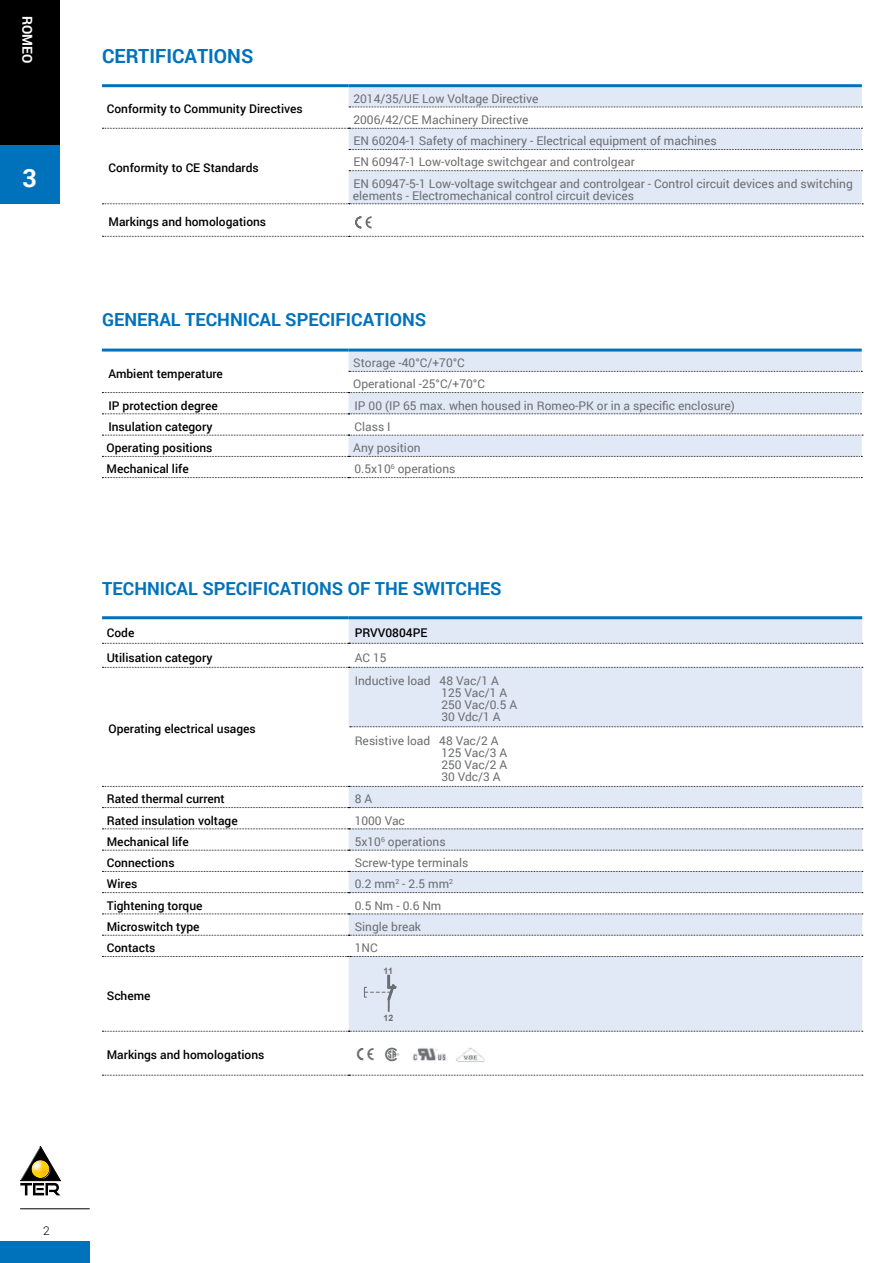
<style>
.page{position:relative;width:893px;height:1263px;background:#fff}
.page>*{position:absolute;margin:0;border:0;box-sizing:border-box;transform-origin:0 0}
.t1{font:700 25.2px "Roboto";color:#fff}
.t2{font:700 19.5px "Roboto";color:#0072bc}
.t3{font:19.5px "Ter";color:#6d6e71}
.t4{font:700 18px "Roboto";color:#0072bc}
.t5{font:700 13.65px "Roboto";color:#fff}
.t6{font:12px/12px "Roboto";color:#6d6e71}
.t7{font:500 12px "Roboto";color:#000}
.t8{font:300 12px "Roboto";color:#000}
.t9{font:700 8.85px "Arial";color:#6d6e71}
</style>
<div class="page">
<div style="left:0;top:144px;width:60px;height:60px;background:#0072bc"></div>
<div style="left:0;top:0;width:60px;height:144px;background:#000"></div>
<div style="left:0;top:1242px;width:89px;height:21px;background:#0072bc"></div>
<svg style="left:20px;top:1146px;width:40px;height:49px"></svg>
<hr style="left:20px;top:1208px;width:70px;height:1px;background:#000">
<svg style="left:349px;top:352px;width:513px;height:104px;fill:#e1e8f6"></svg>
<svg style="left:102px;top:392px;width:761px;height:1px"></svg>
<svg style="left:102px;top:435px;width:761px;height:1px"></svg>
<svg style="left:349px;top:371px;width:513px;height:1px"></svg>
<svg style="left:102px;top:456px;width:760px;height:1px"></svg>
<svg style="left:102px;top:413px;width:760px;height:1px"></svg>
<svg style="left:102px;top:477px;width:760px;height:1px"></svg>
<hr style="left:102px;top:349px;width:247px;height:3px;background:#0072bc">
<hr style="left:349px;top:349px;width:513px;height:3px;background:#0072bc">
<svg style="left:349px;top:619px;width:513px;height:412px;fill:#e1e8f6"></svg>
<svg style="left:102px;top:643px;width:761px;height:1px"></svg>
<svg style="left:350px;top:726px;width:513px;height:1px"></svg>
<svg style="left:102px;top:786px;width:761px;height:1px"></svg>
<svg style="left:102px;top:807px;width:761px;height:1px"></svg>
<svg style="left:102px;top:828px;width:761px;height:1px"></svg>
<svg style="left:102px;top:850px;width:761px;height:1px"></svg>
<svg style="left:102px;top:871px;width:761px;height:1px"></svg>
<svg style="left:102px;top:892px;width:761px;height:1px"></svg>
<svg style="left:102px;top:913px;width:761px;height:1px"></svg>
<svg style="left:102px;top:935px;width:761px;height:1px"></svg>
<svg style="left:102px;top:956px;width:761px;height:1px"></svg>
<svg style="left:102px;top:1031px;width:761px;height:1px"></svg>
<svg style="left:102px;top:1075px;width:761px;height:1px"></svg>
<svg style="left:102px;top:667px;width:761px;height:1px"></svg>
<hr style="left:349px;top:616px;width:513px;height:3px;background:#0072bc">
<hr style="left:102px;top:616px;width:247px;height:3px;background:#0072bc">
<svg style="left:364px;top:975px;width:32px;height:36px"></svg>
<img style="left:412px;top:1048px;width:34px;height:13px">
<img style="left:456px;top:1048px;width:29px;height:14px">
<svg style="left:349px;top:87px;width:513px;height:116px;fill:#e1e8f6"></svg>
<svg style="left:349px;top:107px;width:513px;height:1px"></svg>
<svg style="left:349px;top:149px;width:513px;height:1px"></svg>
<svg style="left:349px;top:170px;width:513px;height:1px"></svg>
<svg style="left:102px;top:203px;width:761px;height:1px"></svg>
<svg style="left:102px;top:236px;width:761px;height:1px"></svg>
<svg style="left:102px;top:128px;width:760px;height:1px"></svg>
<hr style="left:102px;top:84px;width:247px;height:3px;background:#0072bc">
<hr style="left:349px;top:84px;width:513px;height:3px;background:#0072bc">
<svg style="left:355px;top:216px;width:17px;height:12px"></svg>
<p class="t5" style="left:33px;top:16px;width:49px;rotate:90deg">ROMEO</p>
<h1 class="t1" style="left:23px;top:167px;width:16px">3</h1>
<h2 class="t2" style="left:102px;top:48px;width:153px">CERTIFICATIONS</h2>
<p class="t7" style="left:107px;top:104px;width:198px">Conformity to Community Directives</p>
<p class="t6" style="left:353px;top:89px;width:187px;line-height:21.3px">2014/35/UE Low Voltage Directive<br>2006/42/CE Machinery Directive</p>
<p class="t7" style="left:109px;top:163px;width:152px">Conformity to CE Standards</p>
<p class="t6" style="left:353px;top:131px;width:501px;line-height:21.1px">EN 60204-1 Safety of machinery - Electrical equipment of machines<br>EN 60947-1 Low-voltage switchgear and controlgear<br>EN 60947-5-1 Low-voltage switchgear and controlgear - Control circuit devices and switching</p>
<p class="t6" style="left:353px;top:190px;width:283px">elements - Electromechanical control circuit devices</p>
<p class="t7" style="left:109px;top:217px;width:159px">Markings and homologations</p>
<h3 class="t4" style="left:102px;top:312px;width:326px">GENERAL TECHNICAL SPECIFICATIONS</h3>
<p class="t7" style="left:108px;top:368px;width:116px">Ambient temperature</p>
<p class="t6" style="left:353px;top:353px;width:133px;line-height:21.3px">Storage -40°C/+70°C<br>Operational -25°C/+70°C</p>
<p class="t7" style="left:108px;top:400px;width:111px">IP protection degree</p>
<p class="t6" style="left:355px;top:399px;width:382px">IP 00 (IP 65 max. when housed in Romeo-PK or in a specific enclosure)</p>
<p class="t7" style="left:108px;top:421px;width:106px">Insulation category</p>
<p class="t6" style="left:355px;top:421px;width:38px">Class I</p>
<p class="t7" style="left:107px;top:442px;width:107px">Operating positions</p>
<p class="t6" style="left:353px;top:443px;width:69px">Any position</p>
<p class="t7" style="left:107px;top:464px;width:84px">Mechanical life</p>
<p class="t6" style="left:355px;top:464px;width:102px">0.5x10<sup>6</sup> operations</p>
<h3 class="t4" style="left:102px;top:581px;width:401px">TECHNICAL SPECIFICATIONS OF THE SWITCHES</h3>
<p class="t7" style="left:107px;top:627px;width:29px">Code</p>
<p class="t7" style="left:355px;top:627px;width:74px">PRVV0804PE</p>
<p class="t7" style="left:107px;top:652px;width:107px">Utilisation category</p>
<p class="t6" style="left:355px;top:652px;width:33px">AC 15</p>
<p class="t7" style="left:109px;top:724px;width:149px">Operating electrical usages</p>
<p class="t6" style="left:441px;top:676px;width:77px;text-indent:-87px">Inductive load 48 Vac/1 A<br>125 Vac/1 A<br>250 Vac/0.5 A<br>30 Vdc/1 A</p>
<p class="t6" style="left:441px;top:735px;width:67px;text-indent:-87px">Resistive load 48 Vac/2 A<br>125 Vac/3 A<br>250 Vac/2 A<br>30 Vdc/3 A</p>
<p class="t7" style="left:107px;top:794px;width:120px">Rated thermal current</p>
<p class="t6" style="left:355px;top:794px;width:19px">8 A</p>
<p class="t7" style="left:107px;top:815px;width:132px">Rated insulation voltage</p>
<p class="t6" style="left:355px;top:815px;width:52px">1000 Vac</p>
<p class="t7" style="left:107px;top:836px;width:84px">Mechanical life</p>
<p class="t6" style="left:355px;top:836px;width:93px">5x10<sup>6</sup> operations</p>
<p class="t7" style="left:107px;top:857px;width:69px">Connections</p>
<p class="t6" style="left:355px;top:858px;width:115px">Screw-type terminals</p>
<p class="t7" style="left:107px;top:879px;width:32px">Wires</p>
<p class="t6" style="left:355px;top:879px;width:100px">0.2 mm<sup>2</sup> - 2.5 mm<sup>2</sup></p>
<p class="t7" style="left:107px;top:900px;width:97px">Tightening torque</p>
<p class="t6" style="left:355px;top:900px;width:88px">0.5 Nm - 0.6 Nm</p>
<p class="t7" style="left:107px;top:921px;width:94px">Microswitch type</p>
<p class="t6" style="left:355px;top:921px;width:68px">Single break</p>
<p class="t7" style="left:107px;top:942px;width:50px">Contacts</p>
<p class="t6" style="left:355px;top:943px;width:24px">1NC</p>
<p class="t7" style="left:107px;top:990px;width:45px">Scheme</p>
<p class="t9" style="left:384px;top:966px;width:11px">11</p>
<p class="t9" style="left:384px;top:1012px;width:11px">12</p>
<p class="t7" style="left:107px;top:1050px;width:159px">Markings and homologations</p>
<h2 class="t3" style="left:355px;top:1044px;width:53px">C c</h2>
<p class="t8" style="left:43px;top:1222px;width:8px">2</p>
</div>
